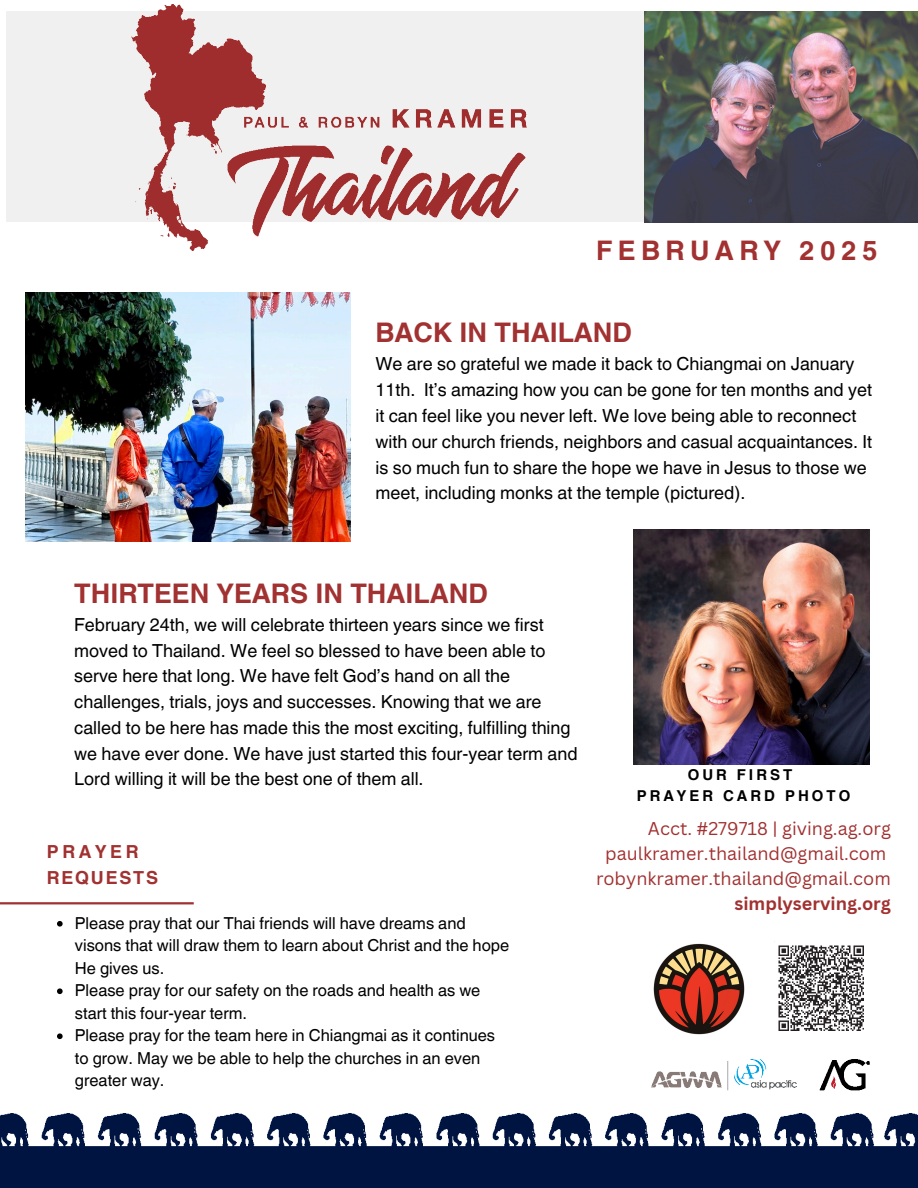
<style>
.page{position:relative;width:918px;height:1188px;background:#fff}
.page>*{position:absolute;margin:0;border:0;box-sizing:border-box;transform-origin:0 0}
.t1{font:700 27px "Helvetica World";color:#a23131}
.t2{font:700 27px "Helvetica World";letter-spacing:.2em;color:#a23131}
.t3{font:18px/25.7px "Helvetica World";color:#000}
.t4{font:18px/24.8px "Canva Sans";color:#a23131;text-align:right}
.t5{font:700 18px/25.8px "Helvetica World";letter-spacing:.1em;color:#a23131}
.t6{font:16.5px/22.5px "Helvetica World";color:#000}
.t7{font:700 15px "Helvetica World";letter-spacing:.2em;color:#000}
.s1{font-weight:700}
</style>
<div class="page">
<img style="left:0;top:1113px;width:918px;height:75px">
<div style="left:7px;top:12px;width:645px;height:210px;background:#f1f0f0"></div>
<img style="left:132px;top:5px;width:395px;height:246px">
<img style="left:652px;top:1059px;width:218px;height:32px">
<img style="left:778px;top:945px;width:86px;height:85px">
<img style="left:645px;top:12px;width:273px;height:210px">
<hr style="left:0;top:902px;width:194px;height:2px;background:#a23131">
<img style="left:653px;top:943px;width:92px;height:92px">
<svg style="left:57px;top:921px;width:6px;height:6px"></svg>
<svg style="left:57px;top:988px;width:6px;height:6px"></svg>
<svg style="left:57px;top:1033px;width:6px;height:6px"></svg>
<img style="left:25px;top:292px;width:325px;height:250px">
<img style="left:634px;top:530px;width:235px;height:235px">
<h1 class="t2" style="left:596px;top:228px;width:283px">FEBRUARY 2025</h1>
<p class="t1" style="left:375px;top:311px;width:258px">BACK IN THAILAND</p>
<p class="t3" style="left:375px;top:351px;width:498px">We are so grateful we made it back to Chiangmai on January 11th. It’s amazing how you can be gone for ten months and yet it can feel like you never left. We love being able to reconnect with our church friends, neighbors and casual acquaintances. It is so much fun to share the hope we have in Jesus to those we meet, including monks at the temple (pictured).</p>
<p class="t1" style="left:74px;top:571px;width:415px">THIRTEEN YEARS IN THAILAND</p>
<p class="t3" style="left:74px;top:612px;width:505px">February 24th, we will celebrate thirteen years since we first moved to Thailand. We feel so blessed to have been able to serve here that long. We have felt God’s hand on all the challenges, trials, joys and successes. Knowing that we are called to be here has made this the most exciting, fulfilling thing we have ever done. We have just started this four-year term and Lord willing it will be the best one of them all.</p>
<p class="t5" style="left:47px;top:837px;width:113px">PRAYER<br>REQUESTS</p>
<h3 class="t6" style="left:75px;top:912px;width:436px">Please pray that our Thai friends will have dreams and visons that will draw them to learn about Christ and the hope<br>He gives us.</h3>
<p class="t6" style="left:75px;top:979px;width:407px">Please pray for our safety on the roads and health as we start this four-year term.</p>
<h3 class="t6" style="left:75px;top:1024px;width:422px">Please pray for the team here in Chiangmai as it continues to grow. May we be able to help the churches in an even greater way.</h3>
<p class="t7" style="left:688px;top:762px;width:106px">OUR FIRST</p>
<h2 class="t7" style="left:637px;top:784px;width:215px">PRAYER CARD PHOTO</h2>
<p class="t4" style="left:596px;top:816px;width:296px">Acct. #279718 | giving.ag.org paulkramer.thailand@gmail.com robynkramer.thailand@gmail.com <span class="s1">simplyserving.org</span></p>
</div>
